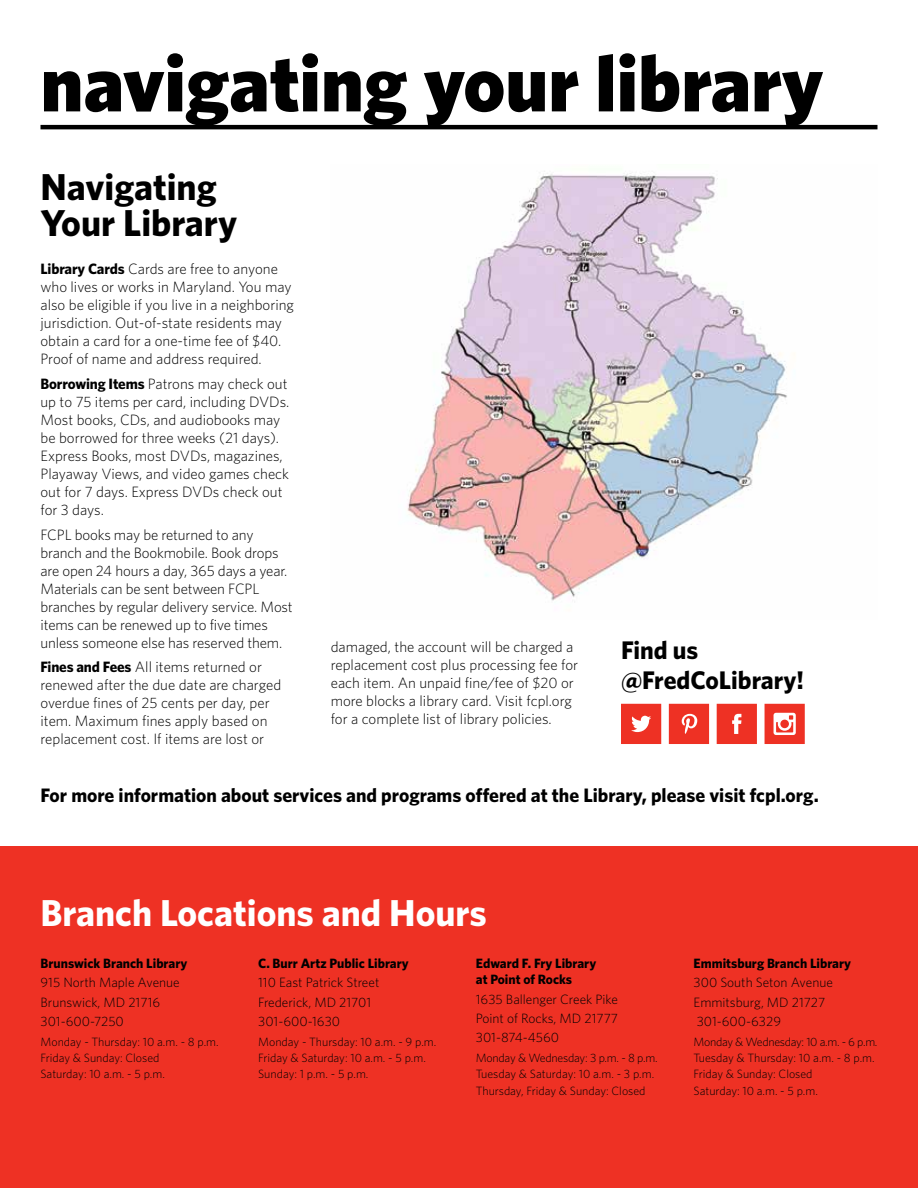
<style>
.page{position:relative;width:918px;height:1188px;background:#fff}
.page>*{position:absolute;margin:0;border:0;box-sizing:border-box;transform-origin:0 0}
.t1{font:900 79.5px "Whitney";color:#000}
.t2{font:700 37.5px "Whitney";color:#fff}
.t3{font:700 37.5px/36px "Whitney";color:#000}
.t4{font:700 25.5px/30px "Whitney";color:#000}
.t5{font:700 19.5px "Whitney";color:#000}
.t6{font:300 15px/18px "Whitney";color:#000}
.t7{font:300 13.5px/19.2px "Whitney";color:#000}
.t8{font:700 13.5px/16.2px "Whitney";color:#000}
.t9{font:300 12px/16.2px "Whitney";color:#000}
.s1{font-weight:700}
</style>
<div class="page">
<hr style="left:40px;top:125px;width:838px;height:4px;background:#000">
<img style="left:407px;top:171px;width:380px;height:430px">
<svg style="left:717px;top:704px;width:40px;height:40px;background:#ef3f33"></svg>
<svg style="left:621px;top:704px;width:40px;height:40px;background:#f04a3e"></svg>
<svg style="left:669px;top:704px;width:40px;height:40px;background:#ef4034"></svg>
<svg style="left:765px;top:704px;width:40px;height:40px"></svg>
<div style="left:0;top:847px;width:918px;height:341px;background:#ee3124"></div>
<h1 class="t1" style="left:40px;top:35px;width:784px">navigating your library</h1>
<h2 class="t3" style="left:40px;top:168px;width:198px">Navigating<br>Your Library</h2>
<p class="t6" style="left:40px;top:260px;width:255px"><span class="s1">Library Cards</span> Cards are free to anyone who lives or works in Maryland. You may also be eligible if you live in a neighboring jurisdiction. Out-of-state residents may obtain a card for a one-time fee of $40.<br>Proof of name and address required.</p>
<p class="t6" style="left:40px;top:374px;width:250px"><span class="s1">Borrowing Items</span> Patrons may check out up to 75 items per card, including DVDs.<br>Most books, CDs, and audiobooks may be borrowed for three weeks (21 days).<br>Express Books, most DVDs, magazines, Playaway Views, and video games check out for 7 days. Express DVDs check out for 3 days.</p>
<p class="t6" style="left:40px;top:525px;width:254px">FCPL books may be returned to any branch and the Bookmobile. Book drops are open 24 hours a day, 365 days a year.<br>Materials can be sent between FCPL branches by regular delivery service. Most items can be renewed up to five times unless someone else has reserved them.</p>
<p class="t6" style="left:40px;top:658px;width:242px"><span class="s1">Fines and Fees</span> All items returned or renewed after the due date are charged overdue fines of 25 cents per day, per item. Maximum fines apply based on replacement cost. If items are lost or</p>
<p class="t6" style="left:331px;top:638px;width:249px">damaged, the account will be charged a replacement cost plus processing fee for each item. An unpaid fine/fee of $20 or more blocks a library card. Visit fcpl.org for a complete list of library policies.</p>
<h3 class="t4" style="left:621px;top:635px;width:184px">Find us @FredCoLibrary!</h3>
<h3 class="t5" style="left:40px;top:784px;width:780px">For more information about services and programs offered at the Library, please visit fcpl.org.</h3>
<h2 class="t2" style="left:40px;top:890px;width:448px">Branch Locations and Hours</h2>
<p class="t8" style="left:40px;top:955px;width:148px">Brunswick Branch Library</p>
<p class="t7" style="left:40px;top:973px;width:141px">915 North Maple Avenue<br>Brunswick, MD 21716<br>301-600-7250</p>
<p class="t9" style="left:40px;top:1034px;width:180px">Monday - Thursday: 10 a.m. - 8 p.m.<br>Friday &amp; Sunday: Closed<br>Saturday: 10 a.m. - 5 p.m.</p>
<p class="t8" style="left:258px;top:955px;width:152px">C. Burr Artz Public Library</p>
<p class="t7" style="left:258px;top:973px;width:123px">110 East Patrick Street<br>Frederick, MD 21701<br>301-600-1630</p>
<p class="t9" style="left:258px;top:1034px;width:180px">Monday - Thursday: 10 a.m. - 9 p.m.<br>Friday &amp; Saturday: 10 a.m. - 5 p.m.<br>Sunday: 1 p.m. - 5 p.m.</p>
<p class="t8" style="left:476px;top:955px;width:122px">Edward F. Fry Library at Point of Rocks</p>
<p class="t7" style="left:476px;top:989px;width:144px;text-align:justify">1635 Ballenger Creek Pike Point of Rocks, MD 21777<br>301-874-4560</p>
<p class="t9" style="left:476px;top:1050px;width:183px">Monday &amp; Wednesday: 3 p.m. - 8 p.m.<br>Tuesday &amp; Saturday: 10 a.m. - 3 p.m.<br>Thursday, Friday &amp; Sunday: Closed</p>
<p class="t8" style="left:694px;top:955px;width:159px">Emmitsburg Branch Library</p>
<p class="t7" style="left:694px;top:973px;width:141px">300 South Seton Avenue<br>Emmitsburg, MD 21727<br>301-600-6329</p>
<p class="t9" style="left:694px;top:1034px;width:185px">Monday &amp; Wednesday: 10 a.m. - 6 p.m.<br>Tuesday &amp; Thursday: 10 a.m. - 8 p.m.<br>Friday &amp; Sunday: Closed<br>Saturday: 10 a.m. - 5 p.m.</p>
</div>
